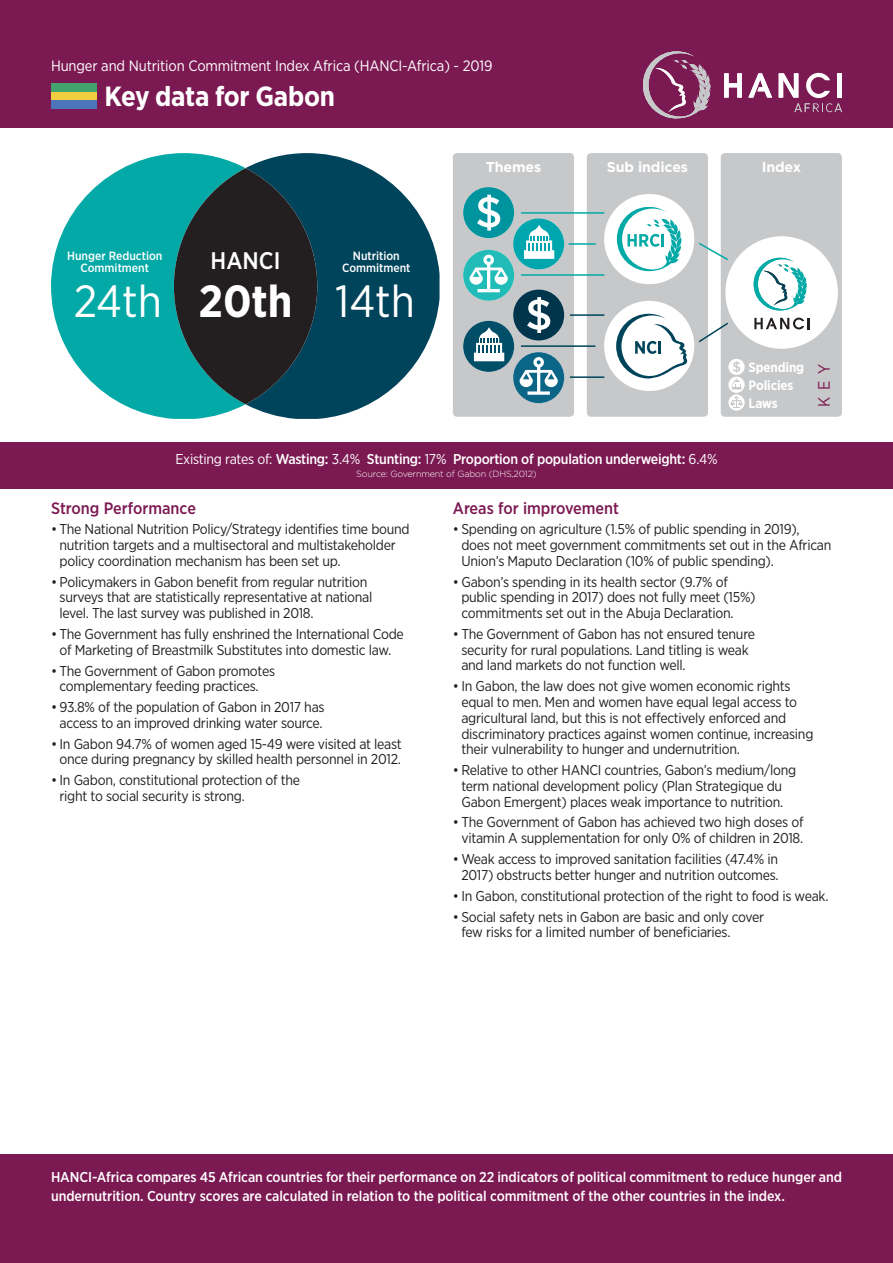
<style>
.page{position:relative;width:893px;height:1263px;background:#fff}
.page>*{position:absolute;margin:0;border:0;box-sizing:border-box;transform-origin:0 0}
.t1{font:45px "Gotham Narrow";color:#fff}
.t2{font:700 45px "Gotham Narrow";color:#fff}
.t3{font:700 27.75px "Gotham Narrow";letter-spacing:-.01em;color:#fff}
.t4{font:500 24px "Gotham Narrow";color:#fff}
.Heading{font:500 16.5px "Gotham Narrow";color:#7b1952}
.t5{font:16.5px "Gotham Narrow";color:#7b1952}
.t6{font:15px "Gotham Narrow";letter-spacing:-.01em;color:#fff}
.t7{font:14.25px/15.8px "Gotham Narrow";letter-spacing:-.02em;color:#231f20}
.t8{font:500 14.25px/18.8px "Gotham Narrow";letter-spacing:-.005em;color:#fff}
.t9{font:700 14.25px "Gotham";letter-spacing:-.01em;color:#fff}
.t10{font:700 13.5px "Gotham Narrow";letter-spacing:-.01em;color:#fff}
.t11{font:500 12px/12px "Gotham Narrow";color:#fff;text-align:center}
.t12{font:300 9px "Gotham";letter-spacing:-.02em;color:#fff}
.s1{font-weight:400}
</style>
<div class="page">
<div style="left:721px;top:153px;width:121px;height:264px;background:#c7c8ca;border-radius:4px"></div>
<div style="left:587px;top:153px;width:121px;height:264px;background:#c7c8ca;border-radius:4px"></div>
<div style="left:453px;top:153px;width:121px;height:264px;background:#c7c8ca;border-radius:4px"></div>
<div style="left:725px;top:236px;width:113px;height:113px;background:#fff;border-radius:50%"></div>
<svg style="left:754px;top:318px;width:56px;height:11px"></svg>
<svg style="left:754px;top:258px;width:53px;height:52px"></svg>
<svg style="left:463px;top:187px;width:101px;height:216px"></svg>
<svg style="left:698px;top:321px;width:30px;height:23px"></svg>
<svg style="left:699px;top:241px;width:29px;height:21px"></svg>
<div style="left:604px;top:301px;width:90px;height:90px;background:#fff;border-radius:50%"></div>
<svg style="left:616px;top:314px;width:71px;height:65px"></svg>
<div style="left:604px;top:194px;width:90px;height:90px;background:#fff;border-radius:50%"></div>
<svg style="left:617px;top:207px;width:65px;height:64px"></svg>
<hr style="left:569px;top:243px;width:27px;height:2px;background:#03a9a6">
<hr style="left:570px;top:376px;width:34px;height:2px;background:#00445b">
<hr style="left:570px;top:314px;width:34px;height:2px;background:#00445b">
<hr style="left:521px;top:345px;width:74px;height:2px;background:#00445b">
<hr style="left:521px;top:274px;width:83px;height:2px;background:#03a9a6">
<hr style="left:521px;top:212px;width:83px;height:2px;background:#03a9a6">
<svg style="left:728px;top:359px;width:17px;height:52px"></svg>
<div style="left:0;top:1154px;width:893px;height:109px;background:#7b1952"></div>
<div style="left:0;top:442px;width:893px;height:47px;background:#7b1952"></div>
<div style="left:0;top:0;width:893px;height:128px;background:#7b1952"></div>
<svg style="left:51px;top:153px;width:195px;height:266px;fill:#03a9a6"></svg>
<svg style="left:246px;top:153px;width:194px;height:266px;fill:#00445b"></svg>
<svg style="left:174px;top:168px;width:143px;height:236px;background:#1a383c"></svg>
<div style="left:51px;top:83px;width:45px;height:9px;background:#42a36c"></div>
<div style="left:51px;top:92px;width:45px;height:8px;background:#efce40"></div>
<div style="left:51px;top:100px;width:45px;height:9px;background:#4c74ba"></div>
<svg style="left:724px;top:73px;width:18px;height:25px"></svg>
<svg style="left:748px;top:73px;width:24px;height:25px"></svg>
<svg style="left:643px;top:51px;width:67px;height:68px"></svg>
<svg style="left:779px;top:73px;width:63px;height:39px"></svg>
<p class="t6" style="left:51px;top:57px;width:443px">Hunger and Nutrition Commitment Index Africa (HANCI-Africa) - 2019</p>
<p class="t3" style="left:104px;top:78px;width:232px">Key data for Gabon</p>
<p class="t9" style="left:486px;top:159px;width:57px">Themes</p>
<p class="t9" style="left:607px;top:159px;width:83px">Sub indices</p>
<p class="t9" style="left:762px;top:159px;width:41px">Index</p>
<p class="t11" style="left:67px;top:249px;width:97px">Hunger Reduction<br>Commitment</p>
<p class="t4" style="left:211px;top:245px;width:71px">HANCI</p>
<p class="t11" style="left:342px;top:249px;width:70px">Nutrition<br>Commitment</p>
<p class="t1" style="left:74px;top:273px;width:90px">24th</p>
<p class="t2" style="left:198px;top:272px;width:96px">20th</p>
<p class="t1" style="left:335px;top:273px;width:81px">14th</p>
<p class="t8" style="left:175px;top:449px;width:544px"><span class="s1">Existing rates of:</span> Wasting: <span class="s1">3.4%</span> Stunting: <span class="s1">17%</span> Proportion of population underweight: <span class="s1">6.4%</span></p>
<p class="t12" style="left:356px;top:469px;width:182px">Source: Government of Gabon (DHS,2012)</p>
<p class="t10" style="left:748px;top:358px;width:57px">Spending</p>
<p class="t10" style="left:748px;top:376px;width:47px">Policies</p>
<p class="t10" style="left:748px;top:394px;width:31px">Laws</p>
<p class="t5" style="left:814px;top:406px;width:44px;rotate:-90deg">KEY</p>
<p class="Heading" style="left:51px;top:498px;width:146px">Strong Performance</p>
<p class="t7" style="left:60px;top:521px;width:352px;text-indent:-9px">• The National Nutrition Policy/Strategy identifies time bound nutrition targets and a multisectoral and multistakeholder policy coordination mechanism has been set up.</p>
<p class="t7" style="left:60px;top:573px;width:314px;text-indent:-9px">• Policymakers in Gabon benefit from regular nutrition surveys that are statistically representative at national level. The last survey was published in 2018.</p>
<p class="t7" style="left:51px;top:626px;width:354px;text-align:center">• The Government has fully enshrined the International Code of Marketing of Breastmilk Substitutes into domestic law.</p>
<p class="t7" style="left:51px;top:662px;width:226px;text-align:center">• The Government of Gabon promotes complementary feeding practices.</p>
<p class="t7" style="left:51px;top:699px;width:275px;text-align:center">• 93.8% of the population of Gabon in 2017 has access to an improved drinking water source.</p>
<p class="t7" style="left:51px;top:735px;width:352px;text-align:center">• In Gabon 94.7% of women aged 15-49 were visited at least once during pregnancy by skilled health personnel in 2012.</p>
<p class="t7" style="left:60px;top:772px;width:242px;text-indent:-9px">• In Gabon, constitutional protection of the right to social security is strong.</p>
<p class="Heading" style="left:453px;top:498px;width:168px">Areas for improvement</p>
<p class="t7" style="left:461px;top:521px;width:371px;text-indent:-9px">• Spending on agriculture (1.5% of public spending in 2019), does not meet government commitments set out in the African<br>Union’s Maputo Declaration (10% of public spending).</p>
<p class="t7" style="left:461px;top:573px;width:296px;text-indent:-9px">• Gabon’s spending in its health sector (9.7% of public spending in 2017) does not fully meet (15%) commitments set out in the Abuja Declaration.</p>
<p class="t7" style="left:461px;top:626px;width:295px;text-indent:-9px">• The Government of Gabon has not ensured tenure security for rural populations. Land titling is weak and land markets do not function well.</p>
<p class="t7" style="left:461px;top:678px;width:354px;text-indent:-9px">• In Gabon, the law does not give women economic rights equal to men. Men and women have equal legal access to agricultural land, but this is not effectively enforced and discriminatory practices against women continue, increasing their vulnerability to hunger and undernutrition.</p>
<p class="t7" style="left:453px;top:762px;width:345px;text-align:center">• Relative to other HANCI countries, Gabon’s medium/long term national development policy (Plan Strategique du<br>Gabon Emergent) places weak importance to nutrition.</p>
<p class="t7" style="left:453px;top:814px;width:352px;text-align:center">• The Government of Gabon has achieved two high doses of vitamin A supplementation for only 0% of children in 2018.</p>
<p class="t7" style="left:453px;top:851px;width:327px;text-align:center">• Weak access to improved sanitation facilities (47.4% in<br>2017) obstructs better hunger and nutrition outcomes.</p>
<p class="t7" style="left:453px;top:887px;width:377px">• In Gabon, constitutional protection of the right to food is weak.</p>
<p class="t7" style="left:461px;top:908px;width:304px;text-indent:-9px">• Social safety nets in Gabon are basic and only cover few risks for a limited number of beneficiaries.</p>
<p class="t8" style="left:51px;top:1168px;width:792px">HANCI-Africa compares 45 African countries for their performance on 22 indicators of political commitment to reduce hunger and undernutrition. Country scores are calculated in relation to the political commitment of the other countries in the index.</p>
</div>
